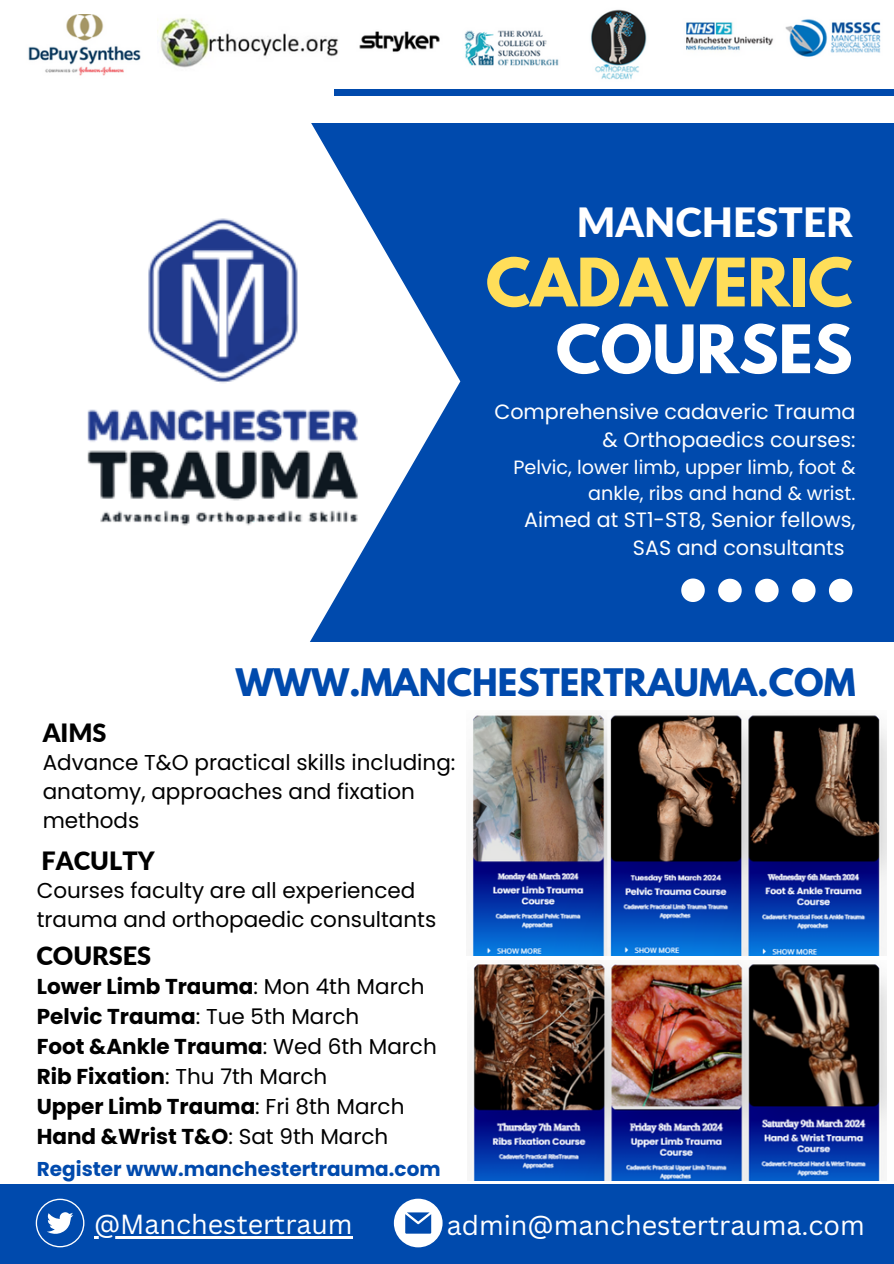
<style>
.page{position:relative;width:894px;height:1264px;background:#fff}
.page>*{position:absolute;margin:0;border:0;box-sizing:border-box;transform-origin:0 0}
.t1{font:700 59.1px "League Spartan";color:#ffde59}
.t2{font:700 59.1px "League Spartan";color:#fff}
.t3{font:900 40.2px "Lato";color:#fff}
.t4{font:700 33.6px "League Spartan";color:#004aad}
.t5{font:26.85px "Canva Sans";color:#fff}
.t6{font:900 25.2px "Lato";color:#000}
.t7{font:21.45px/29.2px "Poppins";color:#000}
.t8{font:700 21.45px "Poppins";color:#000}
.t9{font:20.7px/28.2px "Poppins";color:#fff;text-align:right}
.t10{font:700 19.95px "Poppins";color:#004aad}
.t11{font:19.2px/25.8px "Poppins";color:#fff;text-align:right}
.s1{font-weight:400}
.s2{font-weight:700}
</style>
<div class="page">
<div style="left:255px;top:123px;width:638px;height:519px;background:#004aad"></div>
<svg style="left:255px;top:123px;width:91px;height:519px;fill:#fff"></svg>
<img style="left:87px;top:183px;width:373px;height:399px">
<svg style="left:681px;top:578px;width:23px;height:24px"></svg>
<svg style="left:718px;top:578px;width:23px;height:24px"></svg>
<svg style="left:755px;top:578px;width:23px;height:24px"></svg>
<svg style="left:792px;top:578px;width:23px;height:24px"></svg>
<svg style="left:828px;top:578px;width:23px;height:24px"></svg>
<div style="left:0;top:1184px;width:893px;height:79px;background:#004aad"></div>
<svg style="left:394px;top:1198px;width:48px;height:48px"></svg>
<div style="left:334px;top:89px;width:559px;height:7px;background:#004aad"></div>
<img style="left:468px;top:715px;width:418px;height:240px">
<img style="left:469px;top:964px;width:417px;height:216px">
<svg style="left:36px;top:1198px;width:48px;height:48px"></svg>
<img style="left:28px;top:15px;width:412px;height:61px">
<img style="left:464px;top:9px;width:417px;height:71px">
<img style="left:158px;top:15px;width:181px;height:56px">
<hr style="left:94px;top:1235px;width:258px;height:3px;background:#fff">
<p class="t3" style="left:576px;top:197px;width:277px">MANCHESTER</p>
<p class="t1" style="left:485px;top:253px;width:368px">CADAVERIC</p>
<p class="t2" style="left:556px;top:320px;width:298px">COURSES</p>
<p class="t9" style="left:494px;top:398px;width:362px">Comprehensive cadaveric Trauma &amp; Orthopaedics courses:</p>
<p class="t11" style="left:513px;top:455px;width:343px">Pelvic, lower limb, upper limb, foot &amp; ankle, ribs and hand &amp; wrist.</p>
<p class="t9" style="left:632px;top:506px;width:224px;text-align:left;text-indent:-109px">Aimed at ST1-ST8, Senior fellows,<br>SAS and consultants</p>
<p class="t6" style="left:43px;top:716px;width:65px">AIMS</p>
<p class="t4" style="left:236px;top:666px;width:621px">WWW.MANCHESTERTRAUMA.COM</p>
<p class="t7" style="left:43px;top:747px;width:414px">Advance T&amp;O practical skills including: anatomy, approaches and fixation methods</p>
<p class="t6" style="left:42px;top:844px;width:114px">FACULTY</p>
<p class="t7" style="left:37px;top:875px;width:401px">Courses faculty are all experienced trauma and orthopaedic consultants</p>
<p class="t6" style="left:36px;top:940px;width:116px">COURSES</p>
<p class="t8" style="left:37px;top:971px;width:389px">Lower Limb Trauma<span class="s1">: Mon 4th March</span></p>
<p class="t8" style="left:37px;top:1001px;width:324px">Pelvic Trauma<span class="s1">: Tue 5th March</span></p>
<p class="t8" style="left:37px;top:1031px;width:401px">Foot &amp;Ankle Trauma<span class="s1">: Wed 6th March</span></p>
<p class="t7" style="left:37px;top:1062px;width:292px"><span class="s2">Rib Fixation</span>: Thu 7th March</p>
<p class="t8" style="left:37px;top:1091px;width:369px">Upper Limb Trauma<span class="s1">: Fri 8th March</span></p>
<p class="t8" style="left:37px;top:1121px;width:353px">Hand &amp;Wrist T&amp;O<span class="s1">: Sat 9th March</span></p>
<p class="t10" style="left:37px;top:1154px;width:405px">Register www.manchestertrauma.com</p>
<p class="t5" style="left:94px;top:1204px;width:260px">@Manchestertraum</p>
<p class="t5" style="left:446px;top:1205px;width:419px">admin@manchestertrauma.com</p>
</div>
